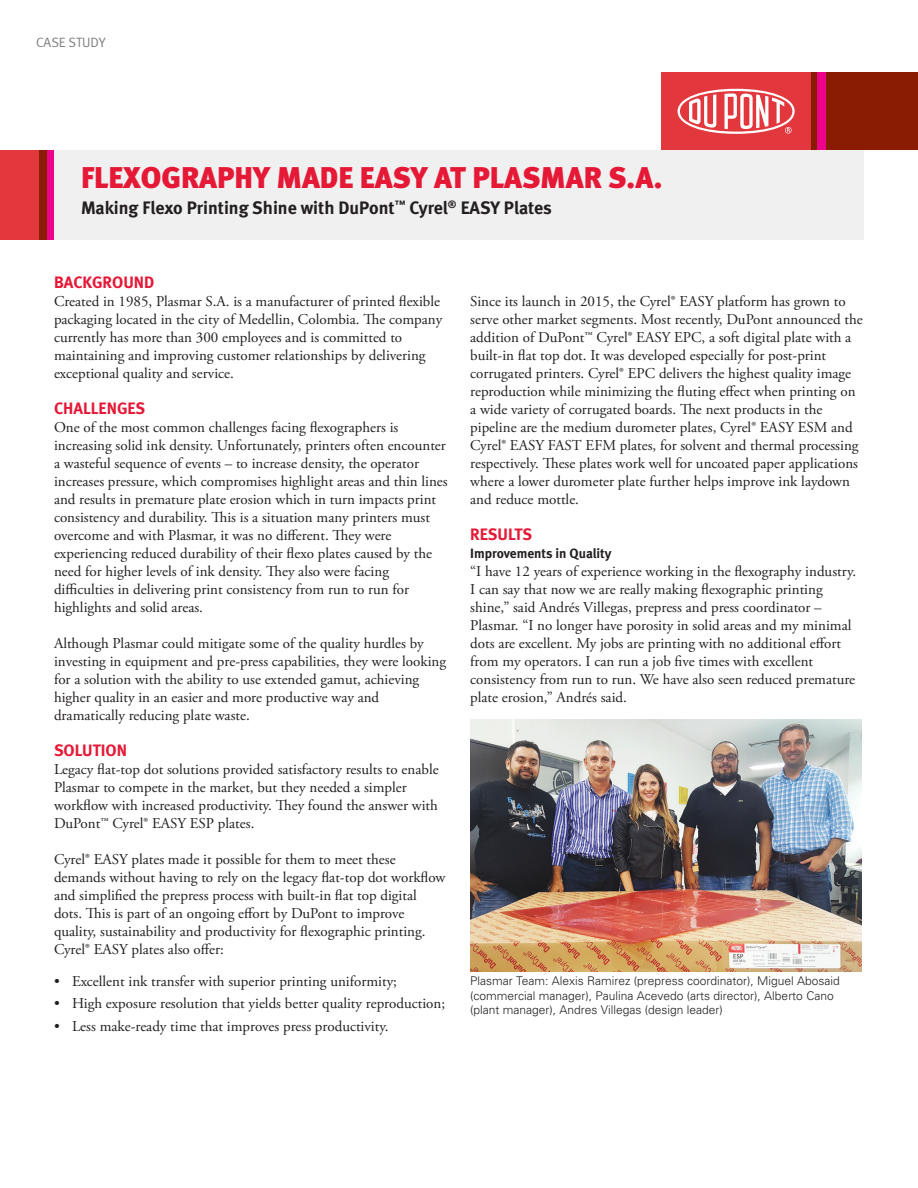
<style>
.page{position:relative;width:918px;height:1188px;background:#fff}
.page>*{position:absolute;margin:0;border:0;box-sizing:border-box;transform-origin:0 0}
.Main_Title{font:30px "Meta Black LF";color:#e51836}
.Subtitle_1{font:18px "Meta Bold LF";color:#231f20}
.subhead_1{font:16.5px "Meta Bold LF";color:#e51836}
.Body_1{font:15px/18px "Adobe Garamond Pro";color:#231f20}
.subhead_2{font:13.5px "Meta Bold LF";color:#231f20}
.document_type{font:13.5px "Meta Normal LF";color:#808083}
.t1{font:300 12px/14.2px "Univers";color:#231f20}
</style>
<div class="page">
<div style="left:0;top:150px;width:39px;height:90px;background:#e1373d"></div>
<div style="left:46px;top:150px;width:8px;height:90px;background:#ed028c"></div>
<div style="left:39px;top:150px;width:7px;height:90px;background:#891c02"></div>
<div style="left:54px;top:150px;width:810px;height:90px;background:#f0f0f1"></div>
<div style="left:811px;top:72px;width:107px;height:78px;background:#891c02"></div>
<div style="left:818px;top:72px;width:8px;height:78px;background:#ed028c"></div>
<div style="left:661px;top:72px;width:150px;height:78px;background:#e1373d"></div>
<svg style="left:678px;top:89px;width:117px;height:45px"></svg>
<img style="left:470px;top:719px;width:392px;height:252px">
<p class="document_type" style="left:36px;top:34px;width:71px">CASE STUDY</p>
<p class="Main_Title" style="left:81px;top:159px;width:583px">FLEXOGRAPHY MADE EASY AT PLASMAR S.A.</p>
<p class="Subtitle_1" style="left:81px;top:197px;width:472px">Making Flexo Printing Shine with DuPont<sup>™</sup> Cyrel<sup>®</sup> EASY Plates</p>
<p class="subhead_1" style="left:54px;top:272px;width:102px">BACKGROUND</p>
<p class="Body_1" style="left:54px;top:293px;width:390px">Created in 1985, Plasmar S.A. is a manufacturer of printed flexible packaging located in the city of Medellin, Colombia. The company currently has more than 300 employees and is committed to maintaining and improving customer relationships by delivering exceptional quality and service.</p>
<p class="subhead_1" style="left:54px;top:398px;width:93px">CHALLENGES</p>
<p class="Body_1" style="left:54px;top:419px;width:395px">One of the most common challenges facing flexographers is increasing solid ink density. Unfortunately, printers often encounter a wasteful sequence of events – to increase density, the operator increases pressure, which compromises highlight areas and thin lines and results in premature plate erosion which in turn impacts print consistency and durability. This is a situation many printers must overcome and with Plasmar, it was no different. They were experiencing reduced durability of their flexo plates caused by the need for higher levels of ink density. They also were facing difficulties in delivering print consistency from run to run for highlights and solid areas.</p>
<p class="Body_1" style="left:54px;top:635px;width:394px">Although Plasmar could mitigate some of the quality hurdles by investing in equipment and pre-press capabilities, they were looking for a solution with the ability to use extended gamut, achieving higher quality in an easier and more productive way and dramatically reducing plate waste.</p>
<p class="subhead_1" style="left:54px;top:740px;width:75px">SOLUTION</p>
<p class="Body_1" style="left:54px;top:761px;width:386px">Legacy flat-top dot solutions provided satisfactory results to enable Plasmar to compete in the market, but they needed a simpler workflow with increased productivity. They found the answer with DuPont™ Cyrel® EASY ESP plates.</p>
<p class="Body_1" style="left:54px;top:851px;width:393px">Cyrel® EASY plates made it possible for them to meet these demands without having to rely on the legacy flat-top dot workflow and simplified the prepress process with built-in flat top digital dots. This is part of an ongoing effort by DuPont to improve quality, sustainability and productivity for flexographic printing.<br>Cyrel® EASY plates also offer:</p>
<p class="Body_1" style="left:54px;top:972px;width:345px">• Excellent ink transfer with superior printing uniformity;</p>
<p class="Body_1" style="left:54px;top:995px;width:393px">• High exposure resolution that yields better quality reproduction;</p>
<p class="Body_1" style="left:54px;top:1017px;width:336px">• Less make-ready time that improves press productivity.</p>
<p class="Body_1" style="left:470px;top:293px;width:394px">Since its launch in 2015, the Cyrel® EASY platform has grown to serve other market segments. Most recently, DuPont announced the addition of DuPont™ Cyrel® EASY EPC, a soft digital plate with a built-in flat top dot. It was developed especially for post-print corrugated printers. Cyrel® EPC delivers the highest quality image reproduction while minimizing the fluting effect when printing on a wide variety of corrugated boards. The next products in the pipeline are the medium durometer plates, Cyrel® EASY ESM and Cyrel® EASY FAST EFM plates, for solvent and thermal processing respectively. These plates work well for uncoated paper applications where a lower durometer plate further helps improve ink laydown and reduce mottle.</p>
<p class="subhead_1" style="left:470px;top:524px;width:63px">RESULTS</p>
<p class="subhead_2" style="left:470px;top:545px;width:143px">Improvements in Quality</p>
<p class="Body_1" style="left:470px;top:563px;width:387px">“I have 12 years of experience working in the flexography industry.<br>I can say that now we are really making flexographic printing shine,” said Andrés Villegas, prepress and press coordinator – Plasmar. “I no longer have porosity in solid areas and my minimal dots are excellent. My jobs are printing with no additional effort from my operators. I can run a job five times with excellent consistency from run to run. We have also seen reduced premature plate erosion,” Andrés said.</p>
<p class="t1" style="left:470px;top:974px;width:371px">Plasmar Team: Alexis Ramirez (prepress coordinator), Miguel Abosaid (commercial manager), Paulina Acevedo (arts director), Alberto Cano (plant manager), Andres Villegas (design leader)</p>
</div>
